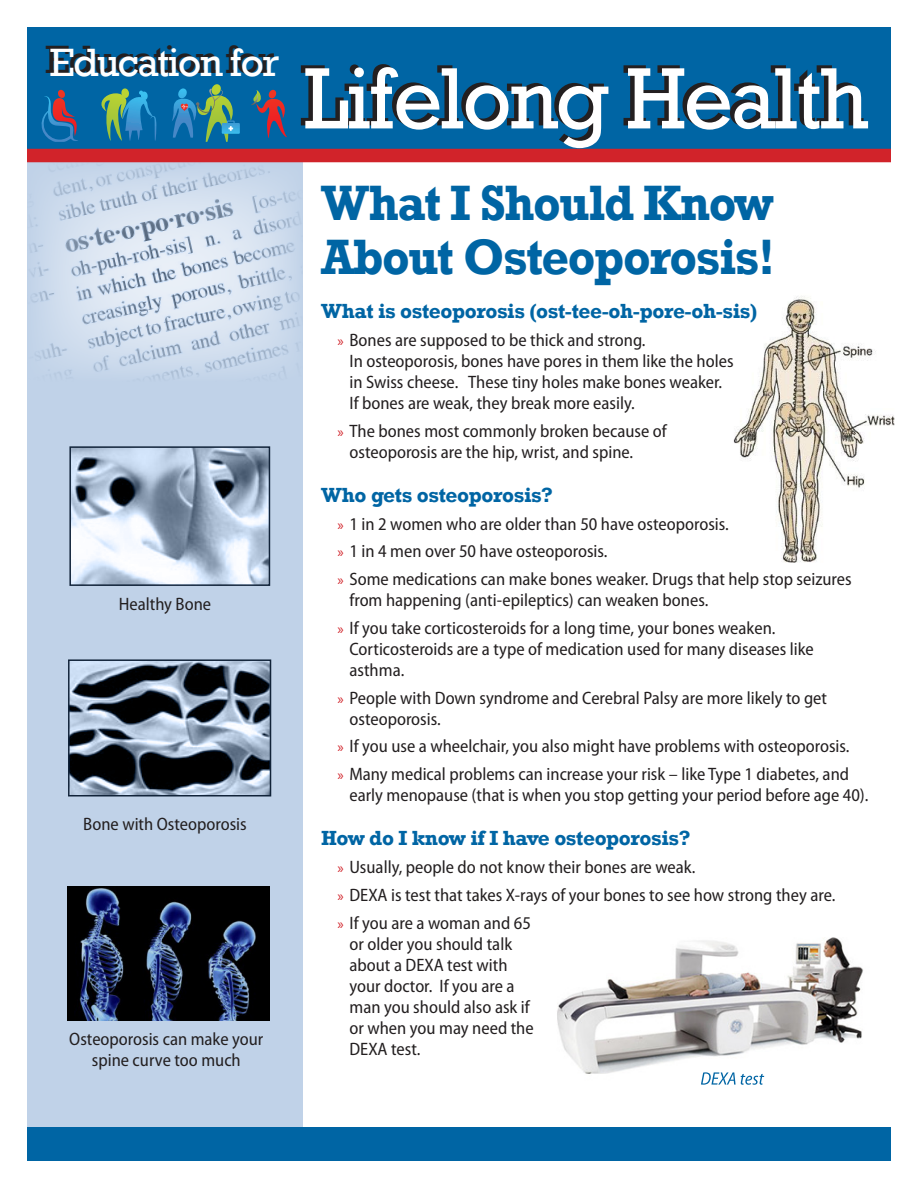
<style>
.page{position:relative;width:918px;height:1188px;background:#fff}
.page>*{position:absolute;margin:0;border:0;box-sizing:border-box;transform-origin:0 0}
.t1{font:88.5px "Rockwell";letter-spacing:-.03em;color:#fff}
.t2{font:700 51px/54px "Rockwell";letter-spacing:-.03em;color:#0065a4;scale:.95 1}
.t3{font:40.5px "Rockwell";letter-spacing:-.04em;color:#fff}
.subhead{font:700 21px "Rockwell";letter-spacing:-.02em;color:#0065a4}
.body{font:semi-condensed 18px/21px "Myriad Pro";color:#231f20}
.s1{font-stretch:normal;font-size:15px;color:#d1232a}
</style>
<div class="page">
<div style="left:27px;top:27px;width:864px;height:129px;background:#0065a4"></div>
<img style="left:733px;top:296px;width:162px;height:267px">
<div style="left:27px;top:156px;width:276px;height:972px;background:#c0d2e8"></div>
<img style="left:27px;top:162px;width:276px;height:216px">
<div style="left:27px;top:1128px;width:864px;height:33px;background:#0065a4"></div>
<div style="left:27px;top:149px;width:864px;height:13px;background:#d1232a"></div>
<svg style="left:41px;top:90px;width:37px;height:52px"></svg>
<svg style="left:172px;top:84px;width:68px;height:58px"></svg>
<svg style="left:101px;top:88px;width:55px;height:53px"></svg>
<svg style="left:251px;top:90px;width:36px;height:48px"></svg>
<img style="left:557px;top:937px;width:306px;height:140px">
<svg style="left:701px;top:1072px;width:63px;height:13px"></svg>
<img style="left:68px;top:887px;width:201px;height:134px">
<img style="left:72px;top:449px;width:195px;height:134px">
<div style="left:69px;top:446px;width:201px;height:140px;border:2px solid #231f20"></div>
<img style="left:71px;top:662px;width:197px;height:131px">
<div style="left:68px;top:659px;width:203px;height:137px;border:2px solid #231f20"></div>
<p class="t3" style="left:49px;top:39px;width:231px">Education for</p>
<p class="body" style="left:119px;top:594px;width:94px">Healthy Bone</p>
<p class="body" style="left:83px;top:814px;width:165px">Bone with Osteoporosis</p>
<p class="body" style="left:69px;top:1028px;width:196px;text-align:center">Osteoporosis can make your spine curve too much</p>
<p class="t1" style="left:304px;top:48px;width:566px">Lifelong Health</p>
<p class="t2" style="left:321px;top:176px;width:480px">What I Should Know<br>About Osteoporosis!</p>
<p class="subhead" style="left:321px;top:298px;width:438px">What is osteoporosis (ost-tee-oh-pore-oh-sis)</p>
<p class="body" style="left:350px;top:330px;width:386px;text-indent:-12px"><span class="s1">»</span> Bones are supposed to be thick and strong.<br>In osteoporosis, bones have pores in them like the holes in Swiss cheese. These tiny holes make bones weaker.<br>If bones are weak, they break more easily.</p>
<p class="body" style="left:350px;top:421px;width:319px;text-indent:-12px"><span class="s1">»</span> The bones most commonly broken because of osteoporosis are the hip, wrist, and spine.</p>
<p class="subhead" style="left:321px;top:482px;width:234px">Who gets osteoporosis?</p>
<p class="body" style="left:338px;top:514px;width:393px"><span class="s1">»</span> 1 in 2 women who are older than 50 have osteoporosis.</p>
<p class="body" style="left:338px;top:541px;width:271px"><span class="s1">»</span> 1 in 4 men over 50 have osteoporosis.</p>
<p class="body" style="left:350px;top:569px;width:504px;text-indent:-12px"><span class="s1">»</span> Some medications can make bones weaker. Drugs that help stop seizures from happening (anti-epileptics) can weaken bones.</p>
<p class="body" style="left:350px;top:618px;width:466px;text-indent:-12px"><span class="s1">»</span> If you take corticosteroids for a long time, your bones weaken.<br>Corticosteroids are a type of medication used for many diseases like asthma.</p>
<p class="body" style="left:350px;top:688px;width:479px;text-indent:-12px"><span class="s1">»</span> People with Down syndrome and Cerebral Palsy are more likely to get osteoporosis.</p>
<p class="body" style="left:338px;top:736px;width:514px"><span class="s1">»</span> If you use a wheelchair, you also might have problems with osteoporosis.</p>
<p class="body" style="left:350px;top:764px;width:521px;text-indent:-12px"><span class="s1">»</span> Many medical problems can increase your risk – like Type 1 diabetes, and early menopause (that is when you stop getting your period before age 40).</p>
<p class="subhead" style="left:321px;top:826px;width:371px">How do I know if I have osteoporosis?</p>
<p class="body" style="left:338px;top:857px;width:360px"><span class="s1">»</span> Usually, people do not know their bones are weak.</p>
<p class="body" style="left:338px;top:885px;width:499px"><span class="s1">»</span> DEXA is test that takes X-rays of your bones to see how strong they are.</p>
<p class="body" style="left:350px;top:913px;width:186px;text-indent:-12px"><span class="s1">»</span> If you are a woman and 65 or older you should talk about a DEXA test with your doctor. If you are a man you should also ask if or when you may need the<br>DEXA test.</p>
</div>
